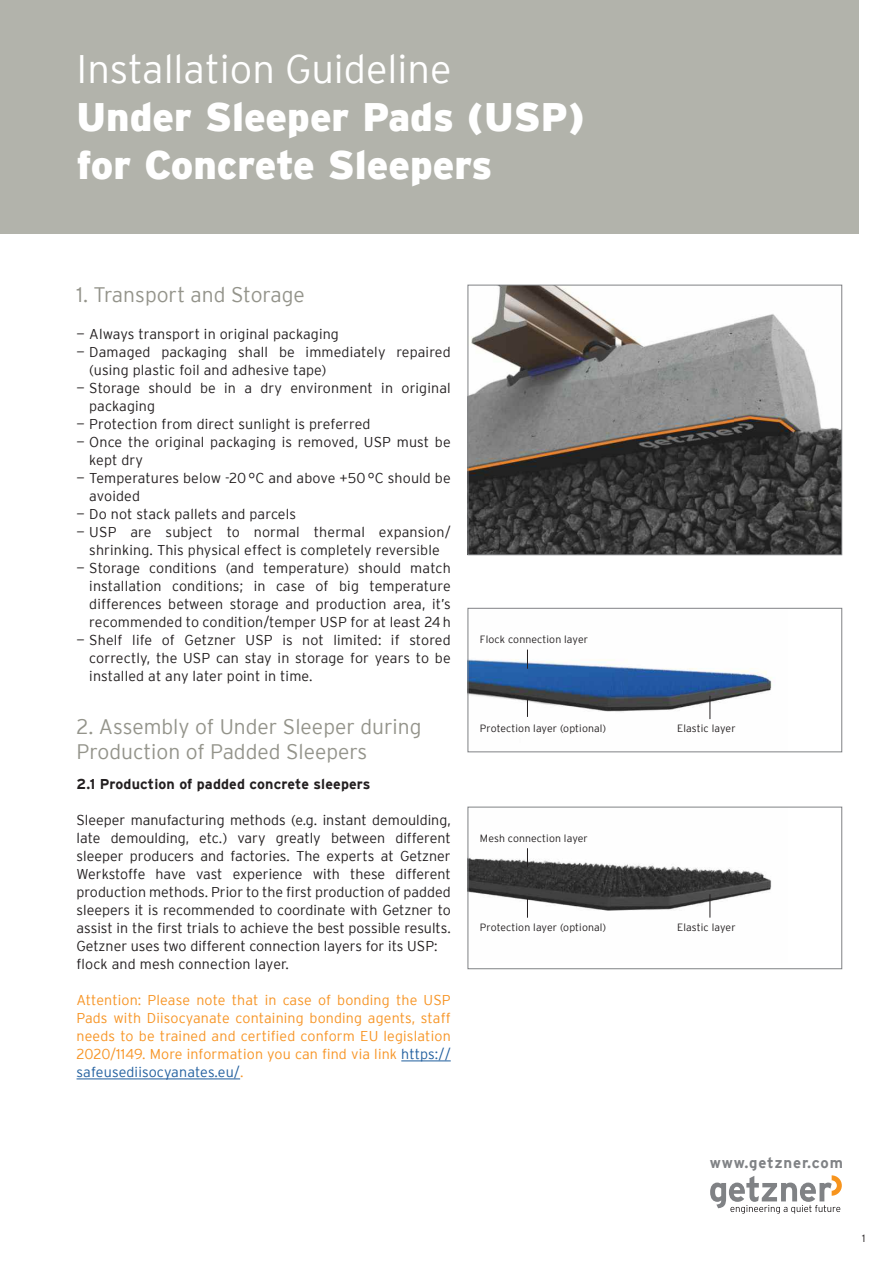
<style>
.page{position:relative;width:893px;height:1263px;background:#fff}
.page>*{position:absolute;margin:0;border:0;box-sizing:border-box;transform-origin:0 0}
.t1{font:900 39.75px/48px "Interstate";color:#fff}
.t2{font:300 39.75px "Interstate";color:#fff}
.t3{font:300 21px/25.5px "Interstate";color:#94948b}
.t4{font:700 15px "Interstate";letter-spacing:.055em;color:#808285}
.t5{font:300 14.25px/18px "Interstate";color:#231f20}
.t6{font:300 14.25px/18px "Interstate";letter-spacing:.01em;color:#f79424;text-align:justify}
.t7{font:700 14.25px "Interstate";letter-spacing:.01em;color:#231f20}
.t8{font:300 10.5px "Interstate";letter-spacing:.01em;color:#231f20}
.s1{color:#205e9e}
</style>
<div class="page">
<div style="left:0;top:0;width:859px;height:234px;background:#b2b3ab"></div>
<svg style="left:710px;top:1175px;width:132px;height:39px"></svg>
<hr style="left:401px;top:1061px;width:50px;height:1px;background:#205e9e">
<hr style="left:77px;top:1079px;width:163px;height:1px;background:#205e9e">
<img style="left:470px;top:287px;width:370px;height:266px">
<div style="left:468px;top:285px;width:374px;height:270px;border:1px solid #808285"></div>
<img style="left:470px;top:659px;width:302px;height:61px">
<div style="left:468px;top:608px;width:374px;height:144px;border:1px solid #808285"></div>
<svg style="left:527px;top:649px;width:1px;height:20px"></svg>
<svg style="left:527px;top:698px;width:1px;height:19px"></svg>
<svg style="left:710px;top:696px;width:1px;height:23px"></svg>
<img style="left:470px;top:858px;width:302px;height:60px">
<div style="left:468px;top:807px;width:374px;height:162px;border:1px solid #808285"></div>
<svg style="left:527px;top:848px;width:1px;height:19px"></svg>
<svg style="left:527px;top:898px;width:1px;height:20px"></svg>
<svg style="left:710px;top:894px;width:1px;height:24px"></svg>
<h1 class="t2" style="left:77px;top:51px;width:377px">Installation Guideline</h1>
<h1 class="t1" style="left:77px;top:96px;width:510px">Under Sleeper Pads (USP) for Concrete Sleepers</h1>
<h2 class="t3" style="left:77px;top:283px;width:230px">1. Transport and Storage</h2>
<p class="t5" style="left:77px;top:326px;width:264px">— Always transport in original packaging</p>
<p class="t5" style="left:89px;top:344px;width:363px;text-indent:-13px">— Damaged packaging shall be immediately repaired (using plastic foil and adhesive tape)</p>
<p class="t5" style="left:89px;top:380px;width:363px;text-indent:-13px">— Storage should be in a dry environment in original packaging</p>
<p class="t5" style="left:77px;top:416px;width:296px">— Protection from direct sunlight is preferred</p>
<p class="t5" style="left:89px;top:434px;width:363px;text-indent:-13px">— Once the original packaging is removed, USP must be kept dry</p>
<p class="t5" style="left:89px;top:470px;width:363px;text-indent:-13px">— Temperatures below -20 °C and above +50 °C should be avoided</p>
<p class="t5" style="left:77px;top:506px;width:221px">— Do not stack pallets and parcels</p>
<p class="t5" style="left:77px;top:524px;width:376px;text-align:center">— USP are subject to normal thermal expansion/ shrinking. This physical effect is completely reversible</p>
<p class="t5" style="left:89px;top:560px;width:363px;text-align:justify;text-indent:-13px">— Storage conditions (and temperature) should match installation conditions; in case of big temperature differences between storage and production area, it’s recommended to condition/temper USP for at least 24 h</p>
<p class="t5" style="left:89px;top:632px;width:363px;text-align:justify;text-indent:-13px">— Shelf life of Getzner USP is not limited: if stored correctly, the USP can stay in storage for years to be installed at any later point in time.</p>
<h2 class="t3" style="left:77px;top:715px;width:346px">2. Assembly of Under Sleeper during<br>Production of Padded Sleepers</h2>
<p class="t7" style="left:77px;top:778px;width:296px">2.1 Production of padded concrete sleepers</p>
<p class="t5" style="left:77px;top:812px;width:376px">Sleeper manufacturing methods (e.g. instant demoulding, late demoulding, etc.) vary greatly between different sleeper producers and factories. The experts at Getzner Werkstoffe have vast experience with these different production methods. Prior to the first production of padded sleepers it is recommended to coordinate with Getzner to assist in the first trials to achieve the best possible results.<br>Getzner uses two different connection layers for its USP: flock and mesh connection layer.</p>
<p class="t6" style="left:77px;top:992px;width:376px">Attention: Please note that in case of bonding the USP Pads with Diisocyanate containing bonding agents, staff needs to be trained and certified conform EU legislation 2020/1149. More information you can find via link <span class="s1">https:// safeusediisocyanates.eu/</span>.</p>
<p class="t8" style="left:480px;top:635px;width:110px">Flock connection layer</p>
<p class="t8" style="left:480px;top:723px;width:128px">Protection layer (optional)</p>
<p class="t8" style="left:677px;top:722px;width:60px">Elastic layer</p>
<p class="t8" style="left:480px;top:833px;width:109px">Mesh connection layer</p>
<p class="t8" style="left:480px;top:922px;width:128px">Protection layer (optional)</p>
<p class="t8" style="left:677px;top:921px;width:60px">Elastic layer</p>
<p class="t4" style="left:710px;top:1157px;width:135px">www.getzner.com</p>
<p class="t8" style="left:862px;top:1233px;width:5px">1</p>
</div>
